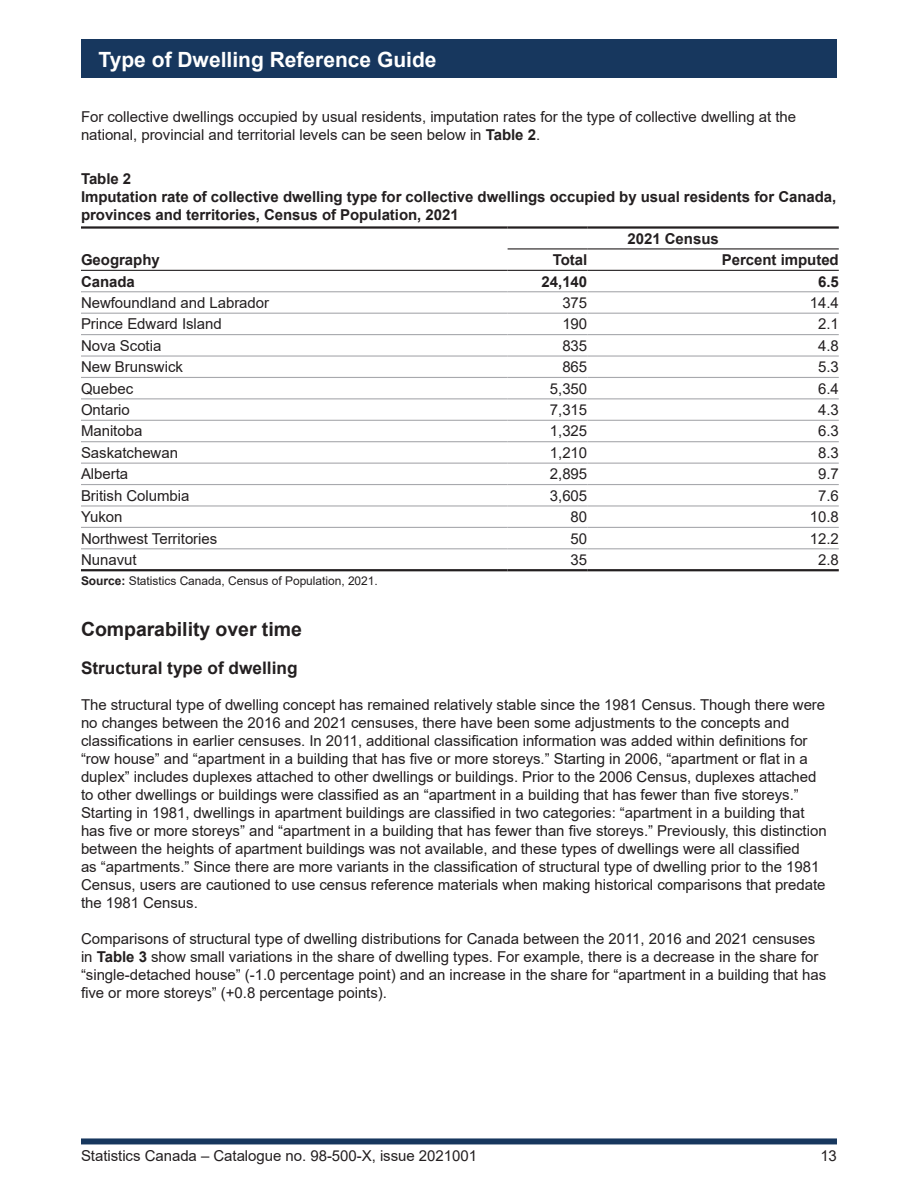
<style>
.page{position:relative;width:918px;height:1188px;background:#fff}
.page>*{position:absolute;margin:0;border:0;box-sizing:border-box;transform-origin:0 0}
.t1{font:700 21px "Arial";color:#fff}
.t2{font:700 19.5px "Arial";letter-spacing:-.005em;color:#231f20}
.t3{font:700 17.25px "Arial";color:#231f20}
.t4{font:15px/18px "Arial";letter-spacing:-.005em;color:#231f20}
.t5{font:700 15px/18px "Arial";letter-spacing:-.005em;color:#231f20}
.t6{font:12px "Arial";letter-spacing:-.005em;color:#231f20}
.s1{font-weight:700}
</style>
<div class="page">
<div style="left:81px;top:1138px;width:756px;height:6px;background:#17375e"></div>
<div style="left:81px;top:39px;width:756px;height:39px;background:#17375e"></div>
<svg style="left:81px;top:248px;width:758px;height:324px"></svg>
<hr style="left:81px;top:291px;width:427px;height:1px;background:#a8a9ad">
<hr style="left:508px;top:291px;width:79px;height:1px;background:#a8a9ad">
<hr style="left:587px;top:291px;width:252px;height:1px;background:#a8a9ad">
<hr style="left:81px;top:313px;width:427px;height:1px;background:#a8a9ad">
<hr style="left:508px;top:313px;width:79px;height:1px;background:#a8a9ad">
<hr style="left:587px;top:313px;width:252px;height:1px;background:#a8a9ad">
<hr style="left:81px;top:334px;width:427px;height:1px;background:#a8a9ad">
<hr style="left:508px;top:334px;width:79px;height:1px;background:#a8a9ad">
<hr style="left:587px;top:334px;width:252px;height:1px;background:#a8a9ad">
<hr style="left:81px;top:355px;width:427px;height:2px;background:#a8a9ad">
<hr style="left:508px;top:355px;width:79px;height:2px;background:#a8a9ad">
<hr style="left:587px;top:355px;width:252px;height:2px;background:#a8a9ad">
<hr style="left:81px;top:377px;width:427px;height:1px;background:#a8a9ad">
<hr style="left:508px;top:377px;width:79px;height:1px;background:#a8a9ad">
<hr style="left:587px;top:377px;width:252px;height:1px;background:#a8a9ad">
<hr style="left:81px;top:398px;width:427px;height:1px;background:#a8a9ad">
<hr style="left:508px;top:398px;width:79px;height:1px;background:#a8a9ad">
<hr style="left:587px;top:398px;width:252px;height:1px;background:#a8a9ad">
<hr style="left:81px;top:420px;width:427px;height:1px;background:#a8a9ad">
<hr style="left:508px;top:420px;width:79px;height:1px;background:#a8a9ad">
<hr style="left:587px;top:420px;width:252px;height:1px;background:#a8a9ad">
<hr style="left:81px;top:441px;width:427px;height:1px;background:#a8a9ad">
<hr style="left:508px;top:441px;width:79px;height:1px;background:#a8a9ad">
<hr style="left:587px;top:441px;width:252px;height:1px;background:#a8a9ad">
<hr style="left:81px;top:463px;width:427px;height:1px;background:#a8a9ad">
<hr style="left:508px;top:463px;width:79px;height:1px;background:#a8a9ad">
<hr style="left:587px;top:463px;width:252px;height:1px;background:#a8a9ad">
<hr style="left:81px;top:484px;width:427px;height:1px;background:#a8a9ad">
<hr style="left:508px;top:484px;width:79px;height:1px;background:#a8a9ad">
<hr style="left:587px;top:484px;width:252px;height:1px;background:#a8a9ad">
<hr style="left:81px;top:505px;width:427px;height:2px;background:#a8a9ad">
<hr style="left:508px;top:505px;width:79px;height:2px;background:#a8a9ad">
<hr style="left:587px;top:505px;width:252px;height:2px;background:#a8a9ad">
<hr style="left:81px;top:527px;width:427px;height:1px;background:#a8a9ad">
<hr style="left:508px;top:527px;width:79px;height:1px;background:#a8a9ad">
<hr style="left:587px;top:527px;width:252px;height:1px;background:#a8a9ad">
<hr style="left:81px;top:548px;width:427px;height:1px;background:#a8a9ad">
<hr style="left:508px;top:548px;width:79px;height:1px;background:#a8a9ad">
<hr style="left:587px;top:548px;width:252px;height:1px;background:#a8a9ad">
<hr style="left:81px;top:569px;width:427px;height:2px;background:#231f20">
<hr style="left:508px;top:569px;width:79px;height:2px;background:#231f20">
<hr style="left:587px;top:569px;width:252px;height:2px;background:#231f20">
<hr style="left:81px;top:270px;width:427px;height:1px;background:#231f20">
<hr style="left:508px;top:248px;width:79px;height:1px;background:#231f20">
<hr style="left:587px;top:248px;width:252px;height:1px;background:#231f20">
<hr style="left:508px;top:270px;width:79px;height:1px;background:#231f20">
<hr style="left:587px;top:270px;width:252px;height:1px;background:#231f20">
<hr style="left:81px;top:226px;width:427px;height:3px;background:#231f20">
<hr style="left:508px;top:226px;width:79px;height:3px;background:#231f20">
<hr style="left:587px;top:226px;width:252px;height:3px;background:#231f20">
<h1 class="t1" style="left:99px;top:44px;width:340px">Type of Dwelling Reference Guide</h1>
<p class="t4" style="left:81px;top:108px;width:717px">For collective dwellings occupied by usual residents, imputation rates for the type of collective dwelling at the national, provincial and territorial levels can be seen below in <span class="s1">Table 2</span>.</p>
<p class="t5" style="left:81px;top:170px;width:757px">Table 2<br>Imputation rate of collective dwelling type for collective dwellings occupied by usual residents for Canada, provinces and territories, Census of Population, 2021</p>
<p class="t5" style="left:81px;top:251px;width:80px">Geography</p>
<p class="t5" style="left:628px;top:230px;width:93px">2021 Census</p>
<p class="t5" style="left:553px;top:251px;width:36px">Total</p>
<p class="t5" style="left:722px;top:251px;width:118px">Percent imputed</p>
<p class="t5" style="left:81px;top:272px;width:55px">Canada</p>
<p class="t5" style="left:542px;top:272px;width:47px">24,140</p>
<p class="t5" style="left:818px;top:272px;width:22px">6.5</p>
<p class="t4" style="left:81px;top:294px;width:190px">Newfoundland and Labrador</p>
<p class="t4" style="left:562px;top:294px;width:26px">375</p>
<p class="t4" style="left:810px;top:294px;width:31px">14.4</p>
<p class="t4" style="left:81px;top:315px;width:142px">Prince Edward Island</p>
<p class="t4" style="left:562px;top:315px;width:26px">190</p>
<p class="t4" style="left:818px;top:315px;width:22px">2.1</p>
<p class="t4" style="left:81px;top:336px;width:82px">Nova Scotia</p>
<p class="t4" style="left:562px;top:336px;width:26px">835</p>
<p class="t4" style="left:818px;top:336px;width:22px">4.8</p>
<p class="t4" style="left:81px;top:358px;width:103px">New Brunswick</p>
<p class="t4" style="left:562px;top:358px;width:26px">865</p>
<p class="t4" style="left:818px;top:358px;width:22px">5.3</p>
<p class="t4" style="left:81px;top:379px;width:54px">Quebec</p>
<p class="t4" style="left:550px;top:379px;width:39px">5,350</p>
<p class="t4" style="left:818px;top:379px;width:22px">6.4</p>
<p class="t4" style="left:81px;top:401px;width:50px">Ontario</p>
<p class="t4" style="left:550px;top:401px;width:39px">7,315</p>
<p class="t4" style="left:818px;top:401px;width:22px">4.3</p>
<p class="t4" style="left:81px;top:422px;width:63px">Manitoba</p>
<p class="t4" style="left:550px;top:422px;width:39px">1,325</p>
<p class="t4" style="left:818px;top:422px;width:22px">6.3</p>
<p class="t4" style="left:81px;top:444px;width:99px">Saskatchewan</p>
<p class="t4" style="left:550px;top:444px;width:39px">1,210</p>
<p class="t4" style="left:818px;top:444px;width:22px">8.3</p>
<p class="t4" style="left:81px;top:465px;width:49px">Alberta</p>
<p class="t4" style="left:550px;top:465px;width:39px">2,895</p>
<p class="t4" style="left:818px;top:465px;width:22px">9.7</p>
<p class="t4" style="left:81px;top:486px;width:110px">British Columbia</p>
<p class="t4" style="left:550px;top:486px;width:39px">3,605</p>
<p class="t4" style="left:818px;top:486px;width:22px">7.6</p>
<p class="t4" style="left:81px;top:508px;width:43px">Yukon</p>
<p class="t4" style="left:571px;top:508px;width:18px">80</p>
<p class="t4" style="left:810px;top:508px;width:31px">10.8</p>
<p class="t4" style="left:81px;top:529px;width:138px">Northwest Territories</p>
<p class="t4" style="left:571px;top:529px;width:18px">50</p>
<p class="t4" style="left:810px;top:529px;width:31px">12.2</p>
<p class="t4" style="left:81px;top:551px;width:57px">Nunavut</p>
<p class="t4" style="left:571px;top:551px;width:18px">35</p>
<p class="t4" style="left:818px;top:551px;width:22px">2.8</p>
<p class="t6" style="left:81px;top:572px;width:298px"><span class="s1">Source:</span> Statistics Canada, Census of Population, 2021.</p>
<h2 class="t2" style="left:81px;top:615px;width:222px">Comparability over time</h2>
<p class="t3" style="left:81px;top:656px;width:218px">Structural type of dwelling</p>
<p class="t4" style="left:81px;top:696px;width:747px">The structural type of dwelling concept has remained relatively stable since the 1981 Census. Though there were no changes between the 2016 and 2021 censuses, there have been some adjustments to the concepts and classifications in earlier censuses. In 2011, additional classification information was added within definitions for “row house” and “apartment in a building that has five or more storeys.” Starting in 2006, “apartment or flat in a duplex” includes duplexes attached to other dwellings or buildings. Prior to the 2006 Census, duplexes attached to other dwellings or buildings were classified as an “apartment in a building that has fewer than five storeys.” Starting in 1981, dwellings in apartment buildings are classified in two categories: “apartment in a building that has five or more storeys” and “apartment in a building that has fewer than five storeys.” Previously, this distinction between the heights of apartment buildings was not available, and these types of dwellings were all classified<br>as “apartments.” Since there are more variants in the classification of structural type of dwelling prior to the 1981<br>Census, users are cautioned to use census reference materials when making historical comparisons that predate the 1981 Census.</p>
<p class="t4" style="left:81px;top:930px;width:747px">Comparisons of structural type of dwelling distributions for Canada between the 2011, 2016 and 2021 censuses in <span class="s1">Table 3</span> show small variations in the share of dwelling types. For example, there is a decrease in the share for “single-detached house” (-1.0 percentage point) and an increase in the share for “apartment in a building that has five or more storeys” (+0.8 percentage points).</p>
<p class="t4" style="left:81px;top:1146px;width:398px">Statistics Canada – Catalogue no. 98-500-X, issue 2021001</p>
<p class="t4" style="left:820px;top:1146px;width:18px">13</p>
</div>
